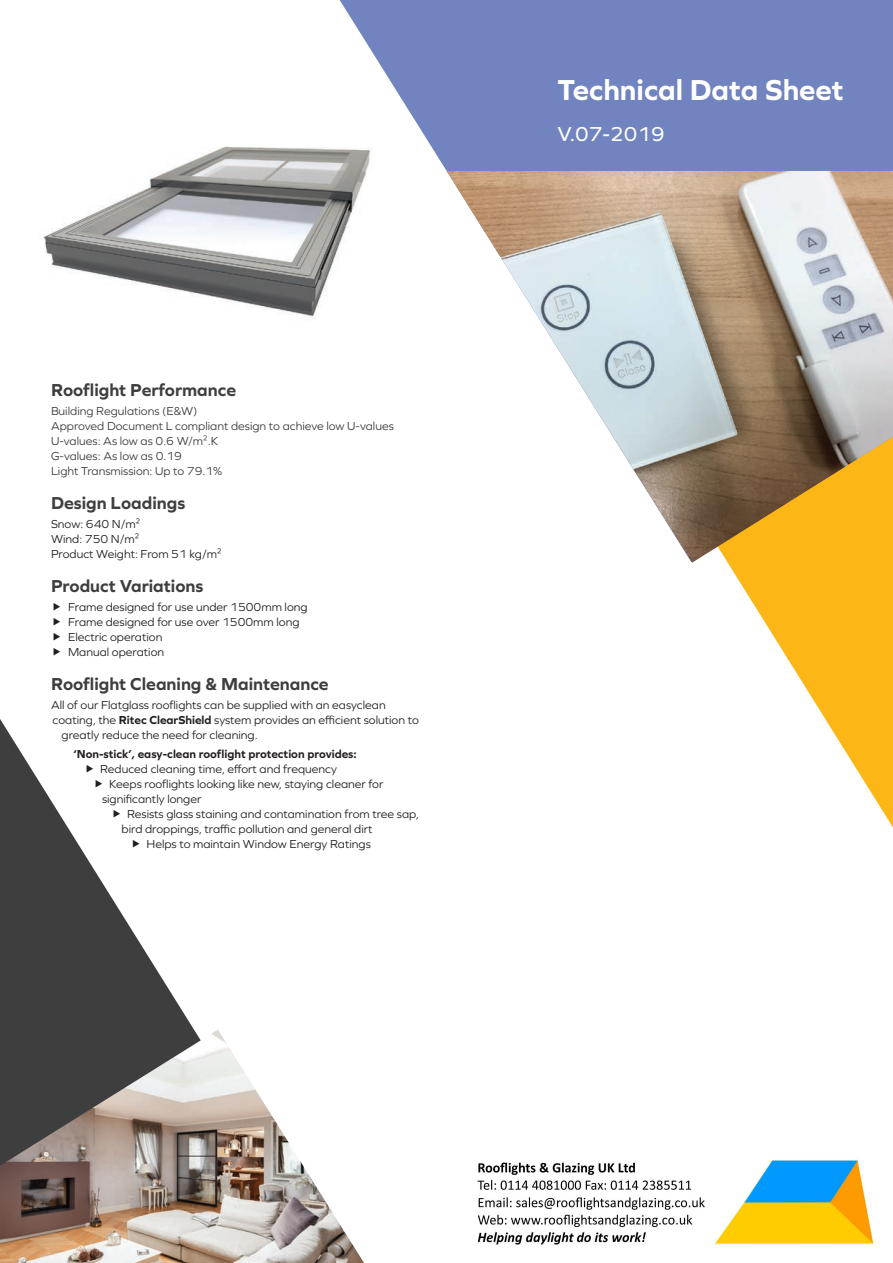
<style>
.page{position:relative;width:893px;height:1263px;background:#fff}
.page>*{position:absolute;margin:0;border:0;box-sizing:border-box;transform-origin:0 0}
.t1{font:700 30px "Graphie";color:#fff}
.t2{font:21px "Graphie";color:#fff}
.t3{font:700 18px "Graphie";color:#3e3e3f}
.t4{font:12px/15px "Graphie";color:#231f20}
.t5{font:12px "Graphie";color:#3e3e3f}
.t6{font:700 12px "Graphie";color:#231f20}
.s1{font-weight:700}
</style>
<div class="page">
<img style="left:40px;top:146px;width:300px;height:172px">
<svg style="left:728px;top:563px;width:165px;height:264px"></svg>
<svg style="left:0;top:719px;width:194px;height:311px"></svg>
<img style="left:0;top:1030px;width:364px;height:233px">
<svg style="left:340px;top:0;width:553px;height:243px;background:#8696c7"></svg>
<img style="left:446px;top:171px;width:447px;height:392px">
<img style="left:477px;top:1160px;width:397px;height:85px">
<svg style="left:87px;top:765px;width:6px;height:8px"></svg>
<svg style="left:96px;top:780px;width:6px;height:8px"></svg>
<svg style="left:114px;top:810px;width:6px;height:8px"></svg>
<svg style="left:133px;top:840px;width:7px;height:8px"></svg>
<p class="t3" style="left:51px;top:379px;width:187px">Rooflight Performance</p>
<p class="t5" style="left:51px;top:404px;width:148px">Building Regulations (E&amp;W)</p>
<p class="t5" style="left:51px;top:419px;width:344px">Approved Document L compliant design to achieve low U-values</p>
<p class="t5" style="left:51px;top:434px;width:169px">U-values: As low as 0.6 W/m².K</p>
<p class="t5" style="left:51px;top:449px;width:132px">G-values: As low as 0.19</p>
<p class="t5" style="left:51px;top:464px;width:173px">Light Transmission: Up to 79.1%</p>
<p class="t3" style="left:51px;top:492px;width:136px">Design Loadings</p>
<p class="t4" style="left:51px;top:516px;width:91px">Snow: 640 N/m²</p>
<p class="t4" style="left:51px;top:531px;width:90px">Wind: 750 N/m²</p>
<p class="t4" style="left:51px;top:546px;width:172px">Product Weight: From 51 kg/m²</p>
<p class="t3" style="left:51px;top:575px;width:154px">Product Variations</p>
<p class="t4" style="left:68px;top:599px;width:241px">Frame designed for use under 1500mm long</p>
<p class="t4" style="left:68px;top:614px;width:233px">Frame designed for use over 1500mm long</p>
<p class="t4" style="left:68px;top:629px;width:96px">Electric operation</p>
<p class="t4" style="left:68px;top:644px;width:98px">Manual operation</p>
<p class="t3" style="left:51px;top:673px;width:279px">Rooflight Cleaning &amp; Maintenance</p>
<p class="t4" style="left:51px;top:697px;width:336px">All of our Flatglass rooflights can be supplied with an easyclean</p>
<p class="t4" style="left:53px;top:712px;width:368px">coating, the <span class="s1">Ritec ClearShield</span> system provides an efficient solution to</p>
<p class="t4" style="left:62px;top:727px;width:198px">greatly reduce the need for cleaning.</p>
<p class="t6" style="left:74px;top:747px;width:285px">‘Non-stick’, easy-clean rooflight protection provides:</p>
<p class="t4" style="left:100px;top:761px;width:239px">Reduced cleaning time, effort and frequency</p>
<p class="t4" style="left:102px;top:776px;width:283px;text-indent:7px">Keeps rooflights looking like new, staying cleaner for significantly longer</p>
<p class="t4" style="left:122px;top:806px;width:299px;text-indent:5px">Resists glass staining and contamination from tree sap, bird droppings, traffic pollution and general dirt</p>
<p class="t4" style="left:146px;top:836px;width:226px">Helps to maintain Window Energy Ratings</p>
<p class="t1" style="left:558px;top:72px;width:287px">Technical Data Sheet</p>
<p class="t2" style="left:558px;top:122px;width:109px">V.07-2019</p>
</div>
